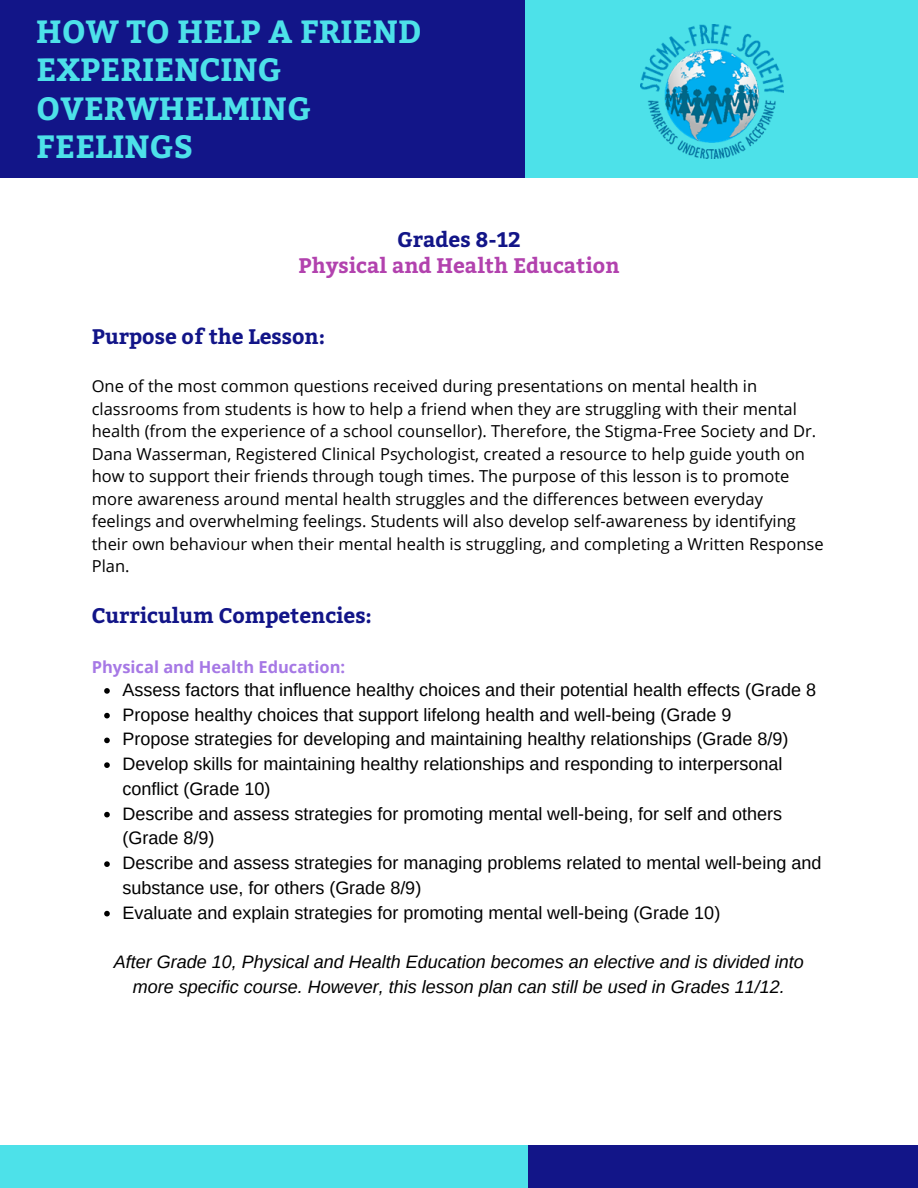
<style>
.page{position:relative;width:918px;height:1188px;background:#fff}
.page>*{position:absolute;margin:0;border:0;box-sizing:border-box;transform-origin:0 0}
.t1{font:700 32.1px/38.2px "Bitter";color:#4de1e9}
.t2{font:700 21px "Bitter";color:#121588}
.t3{font:700 21px "Bitter";color:#b242ae}
.t4{font:18px/24.8px "Arimo";color:#000}
.t5{font:italic 18px/24.8px "Arimo";color:#000;text-align:center}
.t6{font:16.5px/22.5px "Open Sans";color:#000}
.t7{font:700 16.5px "Open Sans";color:#a678e5}
</style>
<div class="page">
<div style="left:525px;top:0;width:393px;height:178px;background:#4de1e9"></div>
<div style="left:0;top:0;width:525px;height:178px;background:#121588"></div>
<div style="left:525px;top:1145px;width:393px;height:43px;background:#121588"></div>
<div style="left:0;top:1145px;width:528px;height:43px;background:#4de1e9"></div>
<svg style="left:104px;top:688px;width:6px;height:6px"></svg>
<svg style="left:104px;top:713px;width:6px;height:5px"></svg>
<svg style="left:104px;top:738px;width:6px;height:5px"></svg>
<svg style="left:104px;top:762px;width:6px;height:6px"></svg>
<svg style="left:104px;top:812px;width:6px;height:5px"></svg>
<svg style="left:104px;top:861px;width:6px;height:6px"></svg>
<svg style="left:104px;top:911px;width:6px;height:5px"></svg>
<img style="left:641px;top:24px;width:143px;height:134px">
<h1 class="t1" style="left:36px;top:11px;width:386px">HOW TO HELP A FRIEND<br>EXPERIENCING<br>OVERWHELMING<br>FEELINGS</h1>
<p class="t2" style="left:397px;top:225px;width:125px">Grades 8-12</p>
<p class="t3" style="left:298px;top:250px;width:323px">Physical and Health Education</p>
<p class="t2" style="left:92px;top:321px;width:235px">Purpose of the Lesson:</p>
<p class="t6" style="left:92px;top:375px;width:733px">One of the most common questions received during presentations on mental health in classrooms from students is how to help a friend when they are struggling with their mental health (from the experience of a school counsellor). Therefore, the Stigma-Free Society and Dr.<br>Dana Wasserman, Registered Clinical Psychologist, created a resource to help guide youth on how to support their friends through tough times. The purpose of this lesson is to promote more awareness around mental health struggles and the differences between everyday feelings and overwhelming feelings. Students will also develop self-awareness by identifying their own behaviour when their mental health is struggling, and completing a Written Response Plan.</p>
<p class="t2" style="left:92px;top:600px;width:282px">Curriculum Competencies:</p>
<p class="t7" style="left:92px;top:656px;width:255px">Physical and Health Education:</p>
<p class="t4" style="left:122px;top:677px;width:700px">Assess factors that influence healthy choices and their potential health effects (Grade 8<br>Propose healthy choices that support lifelong health and well-being (Grade 9<br>Propose strategies for developing and maintaining healthy relationships (Grade 8/9)<br>Develop skills for maintaining healthy relationships and responding to interpersonal conflict (Grade 10)<br>Describe and assess strategies for promoting mental well-being, for self and others (Grade 8/9)<br>Describe and assess strategies for managing problems related to mental well-being and substance use, for others (Grade 8/9)<br>Evaluate and explain strategies for promoting mental well-being (Grade 10)</p>
<p class="t5" style="left:114px;top:950px;width:691px">After Grade 10, Physical and Health Education becomes an elective and is divided into more specific course. However, this lesson plan can still be used in Grades 11/12.</p>
</div>
